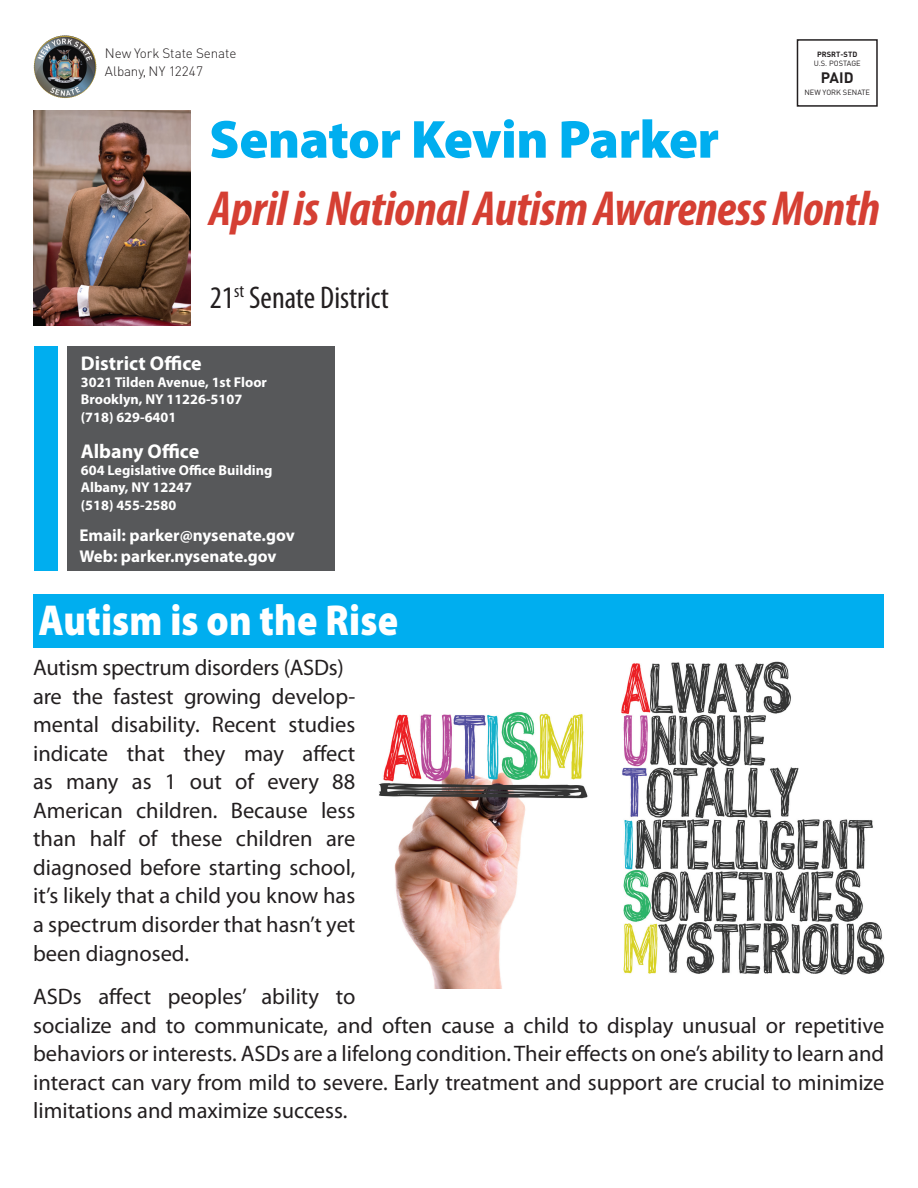
<style>
.page{position:relative;width:918px;height:1188px;background:#fff}
.page>*{position:absolute;margin:0;border:0;box-sizing:border-box;transform-origin:0 0}
.t1{font:900 54px "Myriad Pro";letter-spacing:-.01em;color:#00aeef}
.t2{font:italic 700 condensed 49.5px "Myriad Pro";letter-spacing:-.01em;color:#d53f33}
.t3{font:900 43.5px "Myriad Pro";letter-spacing:.005em;color:#fff;scale:.87 1}
.t4{font:condensed 31.5px "Myriad Pro";color:#231f20}
.t5{font:22.5px/28.5px "Myriad Pro";color:#231f20}
.t6{font:700 19.95px "Myriad Pro";color:#fff}
.t7{font:700 17.1px/20.5px "Myriad Pro";color:#fff}
.t8{font:700 15px "DIN";color:#231f20}
.t9{font:700 14.25px/17.1px "Myriad Pro";color:#fff}
.t10{font:300 13.5px/18px "DIN";letter-spacing:-.005em;color:#231f20}
.t11{font:7.5px "DIN";color:#231f20}
.t12{font:700 7.5px "DIN";color:#231f20}
</style>
<div class="page">
<img style="left:33px;top:110px;width:157px;height:216px">
<div style="left:797px;top:39px;width:81px;height:68px;border:2px solid #231f20"></div>
<img style="left:34px;top:35px;width:30px;height:41px">
<div style="left:67px;top:346px;width:268px;height:224px;background:#57585a"></div>
<img style="left:379px;top:661px;width:506px;height:328px">
<div style="left:34px;top:346px;width:24px;height:224px;background:#00aeef"></div>
<div style="left:34px;top:594px;width:850px;height:53px;background:#00aeef"></div>
<p class="t10" style="left:105px;top:44px;width:133px">New York State Senate<br>Albany, NY 12247</p>
<p class="t12" style="left:817px;top:50px;width:42px">PRSRT-STD</p>
<p class="t11" style="left:814px;top:59px;width:49px">U.S. POSTAGE</p>
<p class="t8" style="left:821px;top:68px;width:34px">PAID</p>
<p class="t11" style="left:804px;top:87px;width:67px">NEW YORK SENATE</p>
<h1 class="t1" style="left:209px;top:103px;width:512px">Senator Kevin Parker</h1>
<h2 class="t2" style="left:209px;top:178px;width:672px">April is National Autism Awareness Month</h2>
<h3 class="t4" style="left:210px;top:278px;width:181px">21<sup>st</sup> Senate District</h3>
<p class="t6" style="left:81px;top:351px;width:122px">District Office</p>
<p class="t9" style="left:81px;top:374px;width:188px">3021 Tilden Avenue, 1st Floor<br>Brooklyn, NY 11226-5107 (718) 629-6401</p>
<p class="t6" style="left:81px;top:439px;width:120px">Albany Office</p>
<p class="t9" style="left:81px;top:462px;width:193px">604 Legislative Office Building<br>Albany, NY 12247<br>(518) 455-2580</p>
<p class="t7" style="left:79px;top:525px;width:217px">Email: parker@nysenate.gov<br>Web: parker.nysenate.gov</p>
<h3 class="t3" style="left:38px;top:591px;width:415px">Autism is on the Rise</h3>
<p class="t5" style="left:33px;top:653px;width:324px">Autism spectrum disorders (ASDs) are the fastest growing develop&shy;mental disability. Recent studies indicate that they may affect as many as 1 out of every 88<br>American children. Because less than half of these children are diagnosed before starting school, it’s likely that a child you know has a spectrum disorder that hasn’t yet been diagnosed.</p>
<p class="t5" style="left:33px;top:982px;width:853px">ASDs affect peoples’ ability to<br>socialize and to communicate, and often cause a child to display unusual or repetitive behaviors or interests. ASDs are a lifelong condition. Their effects on one’s ability to learn and interact can vary from mild to severe. Early treatment and support are crucial to minimize limitations and maximize success.</p>
</div>
